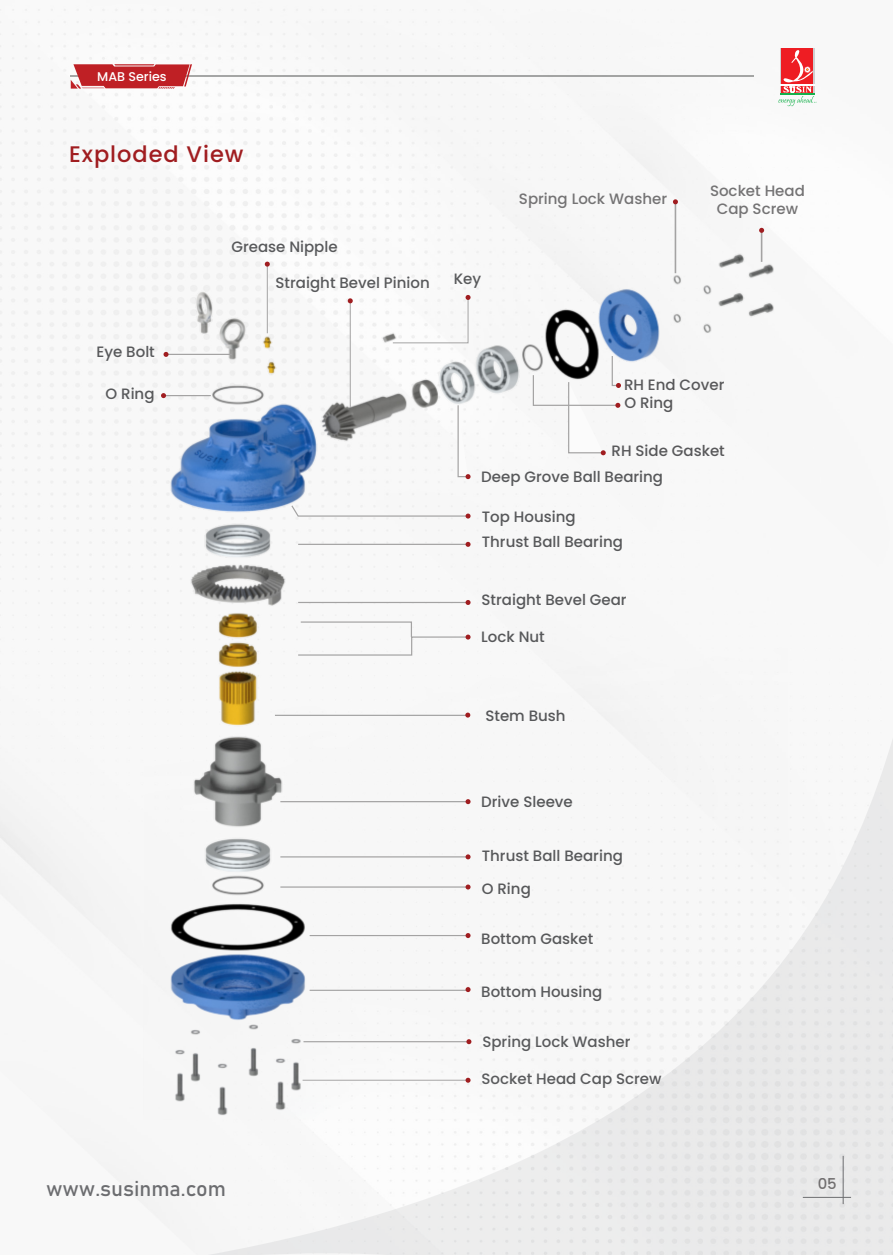
<style>
.page{position:relative;width:893px;height:1255px;background:#fff}
.page>*{position:absolute;margin:0;border:0;box-sizing:border-box;transform-origin:0 0}
.t1{font:500 22.5px "Poppins";letter-spacing:.045em;color:#a01d20}
.t2{font:21.3px "Bahnschrift";color:#6c6d70}
.t3{font:500 15px/24.8px "Poppins";color:#57585a}
.t4{font:500 15px "Poppins";color:#58595b}
.t5{font:500 15px/18px "Poppins";color:#747374;text-align:center}
.t6{font:500 15px/18.1px "Poppins";color:#58585a}
.t7{font:500 14.85px "Poppins";color:#231f20}
.t8{font:500 12.6px "Poppins";color:#fff}
</style>
<div class="page">
<hr style="left:843px;top:1155px;width:1px;height:48px;background:#6c6d70">
<hr style="left:803px;top:1196px;width:48px;height:1px;background:#6c6d70">
<hr style="left:675px;top:202px;width:1px;height:71px;background:#a4a3a3">
<svg style="left:673px;top:199px;width:5px;height:5px"></svg>
<hr style="left:71px;top:75px;width:683px;height:2px;background:#525453">
<div style="left:780px;top:48px;width:34px;height:45px;background:#ced0d1"></div>
<div style="left:781px;top:48px;width:32px;height:45px;background:#ee1d23"></div>
<svg style="left:778px;top:50px;width:38px;height:56px"></svg>
<img style="left:143px;top:245px;width:645px;height:874px">
<hr style="left:166px;top:354px;width:66px;height:1px;background:#a4a3a3">
<hr style="left:163px;top:395px;width:48px;height:1px;background:#a4a3a3">
<hr style="left:761px;top:230px;width:1px;height:32px;background:#a4a3a3">
<svg style="left:457px;top:404px;width:14px;height:75px"></svg>
<svg style="left:466px;top:542px;width:5px;height:5px"></svg>
<svg style="left:466px;top:600px;width:5px;height:5px"></svg>
<svg style="left:297px;top:621px;width:174px;height:35px"></svg>
<svg style="left:465px;top:712px;width:5px;height:5px"></svg>
<svg style="left:466px;top:799px;width:5px;height:5px"></svg>
<svg style="left:466px;top:854px;width:5px;height:5px"></svg>
<svg style="left:466px;top:884px;width:5px;height:5px"></svg>
<svg style="left:466px;top:987px;width:5px;height:5px"></svg>
<svg style="left:466px;top:933px;width:5px;height:5px"></svg>
<svg style="left:466px;top:1039px;width:5px;height:5px"></svg>
<svg style="left:466px;top:1077px;width:5px;height:5px"></svg>
<svg style="left:290px;top:504px;width:181px;height:14px"></svg>
<svg style="left:532px;top:355px;width:89px;height:100px"></svg>
<svg style="left:759px;top:228px;width:5px;height:5px"></svg>
<svg style="left:164px;top:352px;width:5px;height:5px"></svg>
<svg style="left:161px;top:393px;width:5px;height:5px"></svg>
<svg style="left:71px;top:64px;width:121px;height:25px;background:#c74146"></svg>
<p class="t8" style="left:97px;top:69px;width:71px">MAB Series</p>
<h1 class="t1" style="left:69px;top:141px;width:176px">Exploded View</h1>
<p class="t4" style="left:97px;top:343px;width:60px">Eye Bolt</p>
<p class="t4" style="left:106px;top:384px;width:51px">O Ring</p>
<p class="t4" style="left:231px;top:238px;width:108px">Grease Nipple</p>
<p class="t4" style="left:276px;top:274px;width:156px">Straight Bevel Pinion</p>
<p class="t4" style="left:454px;top:270px;width:29px">Key</p>
<p class="t5" style="left:519px;top:190px;width:150px">Spring Lock Washer</p>
<p class="t5" style="left:710px;top:182px;width:96px">Socket Head<br>Cap Screw</p>
<p class="t6" style="left:624px;top:376px;width:102px">RH End Cover<br>O Ring</p>
<p class="t6" style="left:612px;top:441px;width:115px">RH Side Gasket</p>
<p class="t3" style="left:481px;top:464px;width:183px">Deep Grove Ball Bearing</p>
<p class="t3" style="left:482px;top:504px;width:143px">Top Housing<br>Thrust Ball Bearing</p>
<p class="t3" style="left:481px;top:587px;width:147px">Straight Bevel Gear</p>
<p class="t3" style="left:481px;top:624px;width:65px">Lock Nut</p>
<p class="t3" style="left:485px;top:703px;width:82px">Stem Bush</p>
<p class="t3" style="left:481px;top:789px;width:93px">Drive Sleeve</p>
<p class="t3" style="left:482px;top:843px;width:143px">Thrust Ball Bearing</p>
<p class="t3" style="left:482px;top:876px;width:51px">O Ring</p>
<p class="t3" style="left:481px;top:926px;width:114px">Bottom Gasket</p>
<p class="t3" style="left:481px;top:979px;width:122px">Bottom Housing</p>
<p class="t3" style="left:482px;top:1029px;width:150px">Spring Lock Washer</p>
<p class="t3" style="left:481px;top:1066px;width:182px">Socket Head Cap Screw</p>
<h2 class="t2" style="left:46px;top:1172px;width:181px">www.susinma.com</h2>
<p class="t7" style="left:817px;top:1175px;width:21px">05</p>
</div>
